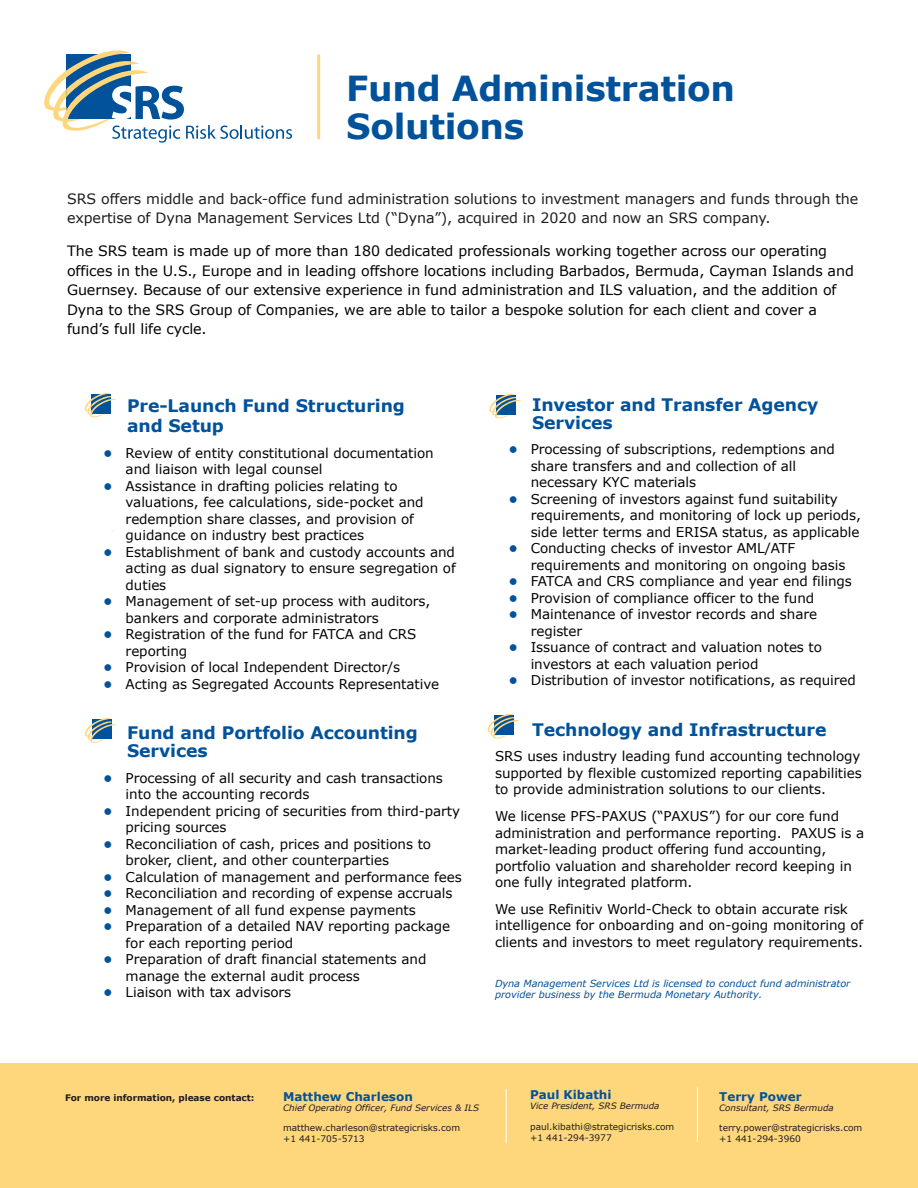
<style>
.page{position:relative;width:918px;height:1188px;background:#fff}
.page>*{position:absolute;margin:0;border:0;box-sizing:border-box;transform-origin:0 0}
.t1{font:700 34.5px/37.5px "Verdana";letter-spacing:-.01em;color:#01529b}
.t2{font:700 17.25px/18px "Verdana";letter-spacing:-.005em;color:#01529b}
.t3{font:14.25px/19.5px "Verdana";letter-spacing:-.005em;color:#040503}
.t4{font:14.25px/19.5px "Verdana";letter-spacing:-.005em;color:#201d1e}
.t5{font:13.5px/16.5px "Verdana";letter-spacing:-.005em;color:#040503}
.t6{font:700 12px "Verdana";color:#01529b}
.t7{font:italic 9.75px/11.7px "Verdana";letter-spacing:-.005em;color:#01529b}
.t8{font:9px/10.8px "Verdana";color:#201d1e}
.t9{font:700 9px "Verdana";letter-spacing:-.005em;color:#201d1e}
.t10{font:italic 8.7px "Verdana";color:#201d1e}
.s1{font-weight:700;color:#01529b}
</style>
<div class="page">
<svg style="left:44px;top:50px;width:248px;height:93px"></svg>
<svg style="left:84px;top:392px;width:33px;height:26px"></svg>
<svg style="left:84px;top:718px;width:33px;height:25px"></svg>
<svg style="left:489px;top:393px;width:32px;height:26px"></svg>
<hr style="left:317px;top:54px;width:3px;height:85px;background:#fed77d">
<svg style="left:487px;top:714px;width:33px;height:25px"></svg>
<div style="left:0;top:1064px;width:918px;height:124px;background:#fed77d"></div>
<hr style="left:506px;top:1089px;width:1px;height:54px;background:#fff">
<hr style="left:697px;top:1087px;width:1px;height:55px;background:#fff">
<h1 class="t1" style="left:346px;top:70px;width:390px">Fund Administration<br>Solutions</h1>
<p class="t4" style="left:67px;top:189px;width:793px">SRS offers middle and back-office fund administration solutions to investment managers and funds through the expertise of Dyna Management Services Ltd (“Dyna”), acquired in 2020 and now an SRS company.</p>
<p class="t3" style="left:67px;top:241px;width:788px">The SRS team is made up of more than 180 dedicated professionals working together across our operating offices in the U.S., Europe and in leading offshore locations including Barbados, Bermuda, Cayman Islands and Guernsey. Because of our extensive experience in fund administration and ILS valuation, and the addition of Dyna to the SRS Group of Companies, we are able to tailor a bespoke solution for each client and cover a fund’s full life cycle.</p>
<p class="t2" style="left:127px;top:395px;width:279px;line-height:20.7px">Pre-Launch Fund Structuring and Setup</p>
<p class="t5" style="left:126px;top:445px;width:310px;text-indent:-22px"><span class="s1">•</span> Review of entity constitutional documentation and liaison with legal counsel</p>
<p class="t5" style="left:126px;top:478px;width:299px;text-indent:-22px"><span class="s1">•</span> Assistance in drafting policies relating to valuations, fee calculations, side-pocket and redemption share classes, and provision of guidance on industry best practices</p>
<p class="t5" style="left:126px;top:544px;width:332px;text-align:justify;text-indent:-22px"><span class="s1">•</span> Establishment of bank and custody accounts and acting as dual signatory to ensure segregation of duties</p>
<p class="t5" style="left:126px;top:593px;width:306px;text-indent:-22px"><span class="s1">•</span> Management of set-up process with auditors, bankers and corporate administrators</p>
<p class="t5" style="left:126px;top:626px;width:292px;text-indent:-22px"><span class="s1">•</span> Registration of the fund for FATCA and CRS reporting</p>
<p class="t5" style="left:103px;top:659px;width:298px"><span class="s1">•</span> Provision of local Independent Director/s</p>
<p class="t5" style="left:103px;top:676px;width:337px"><span class="s1">•</span> Acting as Segregated Accounts Representative</p>
<p class="t2" style="left:127px;top:724px;width:292px">Fund and Portfolio Accounting<br>Services</p>
<p class="t5" style="left:126px;top:770px;width:319px;text-indent:-22px"><span class="s1">•</span> Processing of all security and cash transactions into the accounting records</p>
<p class="t5" style="left:126px;top:803px;width:336px;text-indent:-22px"><span class="s1">•</span> Independent pricing of securities from third-party pricing sources</p>
<p class="t5" style="left:126px;top:836px;width:307px;text-indent:-22px"><span class="s1">•</span> Reconciliation of cash, prices and positions to broker, client, and other counterparties</p>
<p class="t5" style="left:103px;top:869px;width:360px"><span class="s1">•</span> Calculation of management and performance fees</p>
<p class="t5" style="left:103px;top:885px;width:351px"><span class="s1">•</span> Reconciliation and recording of expense accruals</p>
<p class="t5" style="left:103px;top:902px;width:314px"><span class="s1">•</span> Management of all fund expense payments</p>
<p class="t5" style="left:126px;top:918px;width:326px;text-indent:-22px"><span class="s1">•</span> Preparation of a detailed NAV reporting package for each reporting period</p>
<p class="t5" style="left:126px;top:951px;width:302px;text-indent:-22px"><span class="s1">•</span> Preparation of draft financial statements and manage the external audit process</p>
<p class="t5" style="left:103px;top:984px;width:190px"><span class="s1">•</span> Liaison with tax advisors</p>
<p class="t2" style="left:532px;top:396px;width:288px">Investor and Transfer Agency<br>Services</p>
<p class="t5" style="left:531px;top:441px;width:306px;text-indent:-22px"><span class="s1">•</span> Processing of subscriptions, redemptions and share transfers and and collection of all necessary KYC materials</p>
<p class="t5" style="left:531px;top:491px;width:332px;text-indent:-22px"><span class="s1">•</span> Screening of investors against fund suitability requirements, and monitoring of lock up periods, side letter terms and ERISA status, as applicable</p>
<p class="t5" style="left:531px;top:540px;width:316px;text-indent:-22px"><span class="s1">•</span> Conducting checks of investor AML/ATF requirements and monitoring on ongoing basis</p>
<p class="t5" style="left:508px;top:573px;width:345px"><span class="s1">•</span> FATCA and CRS compliance and year end filings</p>
<p class="t5" style="left:508px;top:590px;width:307px"><span class="s1">•</span> Provision of compliance officer to the fund</p>
<p class="t5" style="left:531px;top:606px;width:288px;text-indent:-22px"><span class="s1">•</span> Maintenance of investor records and share register</p>
<p class="t5" style="left:531px;top:639px;width:293px;text-indent:-22px"><span class="s1">•</span> Issuance of contract and valuation notes to investors at each valuation period</p>
<p class="t5" style="left:508px;top:672px;width:349px"><span class="s1">•</span> Distribution of investor notifications, as required</p>
<p class="t2" style="left:532px;top:720px;width:296px">Technology and Infrastructure</p>
<p class="t5" style="left:495px;top:748px;width:368px;text-align:justify">SRS uses industry leading fund accounting technology supported by flexible customized reporting capabilities to provide administration solutions to our clients.</p>
<p class="t5" style="left:495px;top:808px;width:371px">We license PFS-PAXUS (“PAXUS”) for our core fund administration and performance reporting. PAXUS is a market-leading product offering fund accounting, portfolio valuation and shareholder record keeping in one fully integrated platform.</p>
<p class="t5" style="left:495px;top:901px;width:370px">We use Refinitiv World-Check to obtain accurate risk intelligence for onboarding and on-going monitoring of clients and investors to meet regulatory requirements.</p>
<p class="t7" style="left:495px;top:977px;width:357px">Dyna Management Services Ltd is licensed to conduct fund administrator provider business by the Bermuda Monetary Authority.</p>
<p class="t6" style="left:530px;top:1087px;width:83px">Paul Kibathi</p>
<p class="t10" style="left:530px;top:1100px;width:131px">Vice President, SRS Bermuda</p>
<p class="t8" style="left:530px;top:1122px;width:146px">paul.kibathi@strategicrisks.com +1 441-294-3977</p>
<p class="t6" style="left:283px;top:1089px;width:131px">Matthew Charleson</p>
<p class="t10" style="left:283px;top:1102px;width:198px">Chief Operating Officer, Fund Services &amp; ILS</p>
<p class="t8" style="left:283px;top:1122px;width:179px">matthew.charleson@strategicrisks.com +1 441-705-5713</p>
<p class="t9" style="left:65px;top:1092px;width:191px">For more information, please contact:</p>
<p class="t6" style="left:719px;top:1089px;width:84px">Terry Power</p>
<p class="t10" style="left:719px;top:1103px;width:116px">Consultant, SRS Bermuda</p>
<p class="t8" style="left:719px;top:1123px;width:145px">terry.power@strategicrisks.com +1 441-294-3960</p>
</div>
